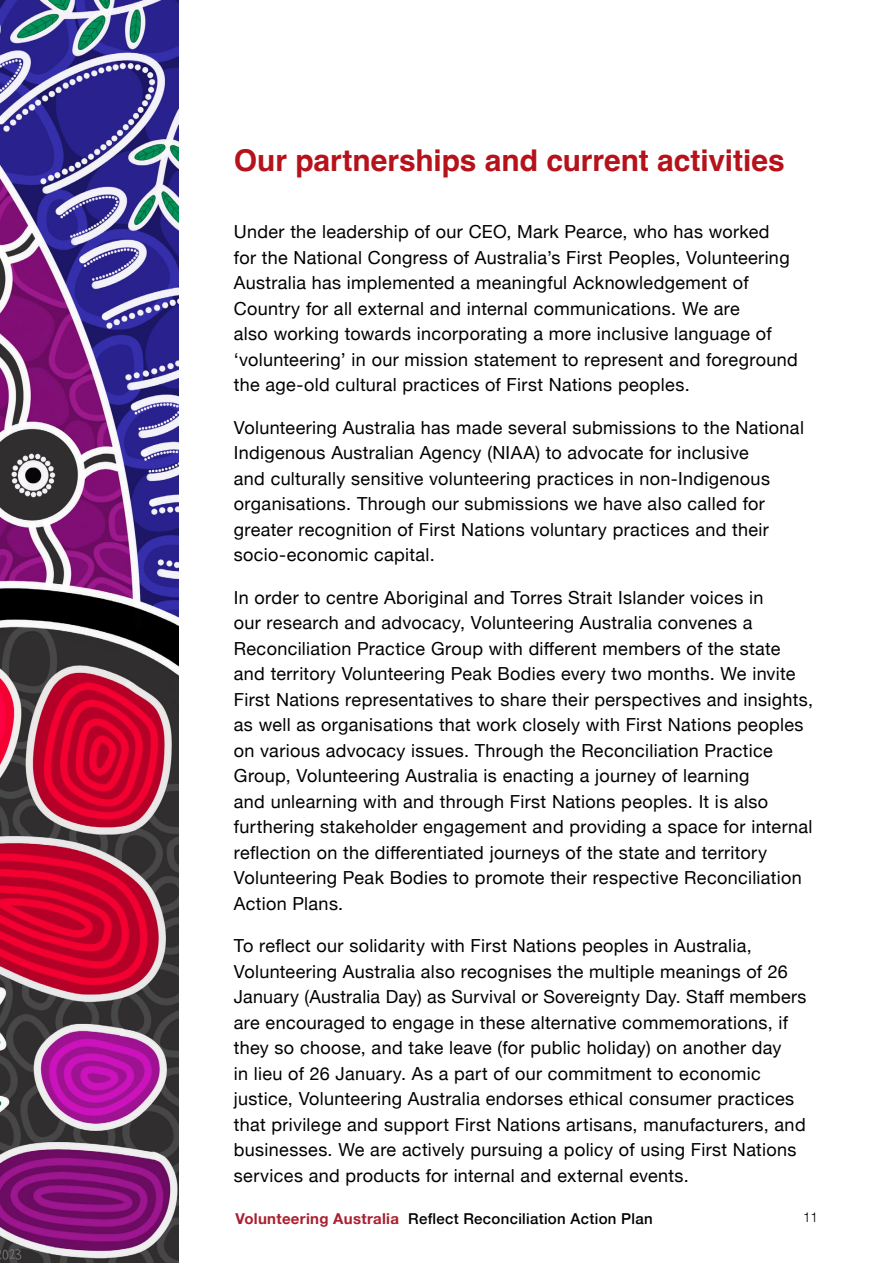
<style>
.page{position:relative;width:893px;height:1263px;background:#fff}
.page>*{position:absolute;margin:0;border:0;box-sizing:border-box;transform-origin:0 0}
.Red_Headings{font:700 30px "Helvetica";letter-spacing:-.005em;color:#b5121b}
.Paragraph_text{font:18px/25.5px "Helvetica Neue";letter-spacing:.02em;color:#000}
.t1{font:500 15px "Helvetica Neue";letter-spacing:.02em;color:#000}
.t2{font:300 13.5px "Helvetica Neue";color:#000}
.s1{font-weight:700;color:#aa1f30}
</style>
<div class="page">
<img style="left:0;top:0;width:179px;height:1263px">
<p class="Red_Headings" style="left:234px;top:142px;width:552px">Our partnerships and current activities</p>
<p class="Paragraph_text" style="left:234px;top:220px;width:565px">Under the leadership of our CEO, Mark Pearce, who has worked<br>for the National Congress of Australia’s First Peoples, Volunteering Australia has implemented a meaningful Acknowledgement of Country for all external and internal communications. We are<br>also working towards incorporating a more inclusive language of ‘volunteering’ in our mission statement to represent and foreground the age-old cultural practices of First Nations peoples.</p>
<p class="Paragraph_text" style="left:234px;top:416px;width:572px">Volunteering Australia has made several submissions to the National Indigenous Australian Agency (NIAA) to advocate for inclusive<br>and culturally sensitive volunteering practices in non-Indigenous organisations. Through our submissions we have also called for greater recognition of First Nations voluntary practices and their socio-economic capital.</p>
<p class="Paragraph_text" style="left:234px;top:586px;width:581px">In order to centre Aboriginal and Torres Strait Islander voices in<br>our research and advocacy, Volunteering Australia convenes a Reconciliation Practice Group with different members of the state and territory Volunteering Peak Bodies every two months. We invite First Nations representatives to share their perspectives and insights, as well as organisations that work closely with First Nations peoples on various advocacy issues. Through the Reconciliation Practice Group, Volunteering Australia is enacting a journey of learning<br>and unlearning with and through First Nations peoples. It is also furthering stakeholder engagement and providing a space for internal reflection on the differentiated journeys of the state and territory Volunteering Peak Bodies to promote their respective Reconciliation Action Plans.</p>
<p class="Paragraph_text" style="left:234px;top:934px;width:574px">To reflect our solidarity with First Nations peoples in Australia, Volunteering Australia also recognises the multiple meanings of 26<br>January (Australia Day) as Survival or Sovereignty Day. Staff members are encouraged to engage in these alternative commemorations, if they so choose, and take leave (for public holiday) on another day<br>in lieu of 26 January. As a part of our commitment to economic justice, Volunteering Australia endorses ethical consumer practices that privilege and support First Nations artisans, manufacturers, and businesses. We are actively pursuing a policy of using First Nations services and products for internal and external events.</p>
<p class="t1" style="left:236px;top:1206px;width:419px"><span class="s1">Volunteering Australia</span> Reflect Reconciliation Action Plan</p>
<p class="t2" style="left:803px;top:1206px;width:17px">11</p>
</div>
